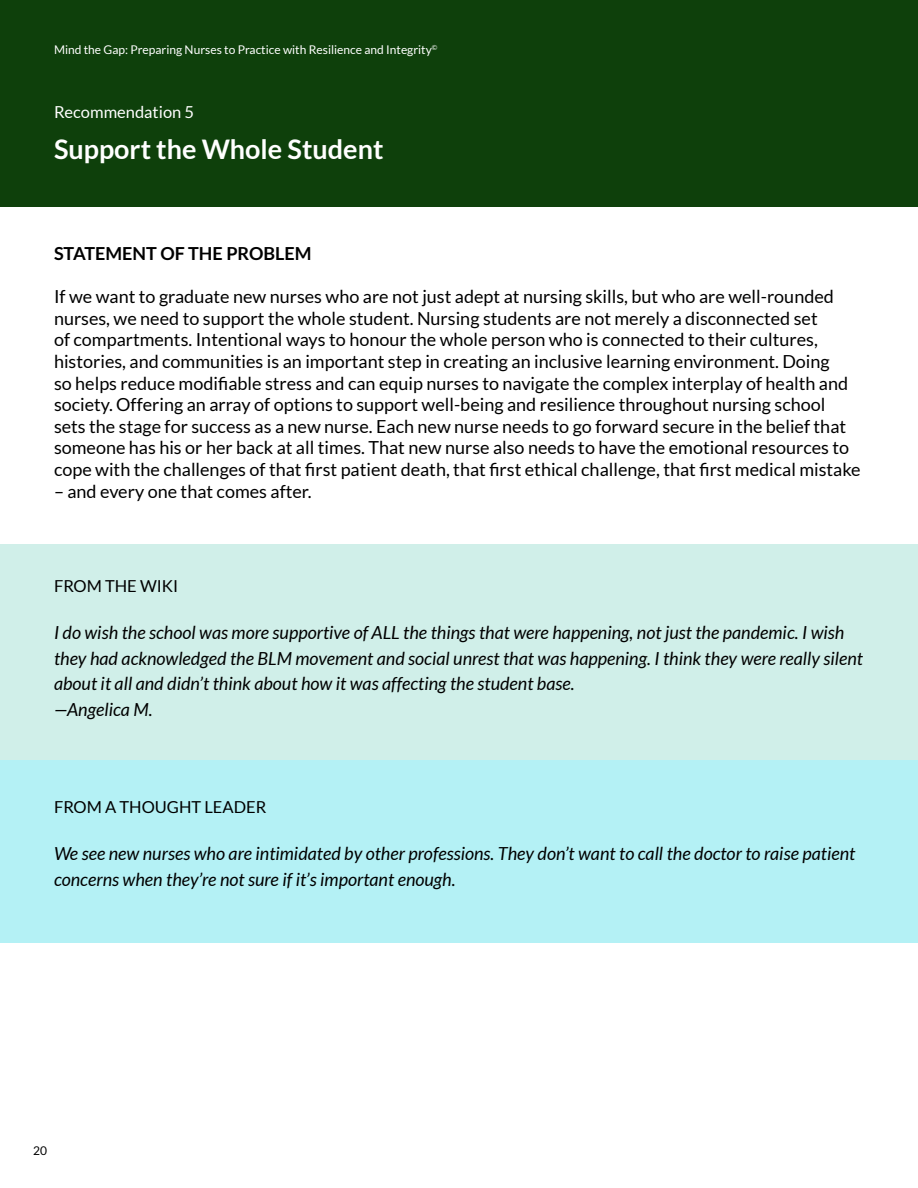
<style>
.page{position:relative;width:918px;height:1188px;background:#fff}
.page>*{position:absolute;margin:0;border:0;box-sizing:border-box;transform-origin:0 0}
.t1{font:700 27px "Lato";color:#fff}
.t2{font:18px/21.6px "Lato";color:#000}
.t3{font:italic 18px/25.5px "Lato";color:#000}
.t4{font:700 18px "Lato";color:#000}
.t5{font:16.5px "Lato";color:#000}
.t6{font:16.5px "Lato";color:#fff}
.t7{font:12px "Lato";color:#fff}
.t8{font:12px "Lato";color:#000}
</style>
<div class="page">
<div style="left:0;top:0;width:918px;height:206px;background:#0e400b"></div>
<div style="left:0;top:760px;width:918px;height:183px;background:#b4f1f5"></div>
<div style="left:0;top:544px;width:918px;height:216px;background:#d0efe9"></div>
<p class="t7" style="left:54px;top:43px;width:385px">Mind the Gap: Preparing Nurses to Practice with Resilience and Integrity<sup>©</sup></p>
<p class="t6" style="left:54px;top:102px;width:142px">Recommendation 5</p>
<h1 class="t1" style="left:54px;top:134px;width:331px">Support the Whole Student</h1>
<p class="t4" style="left:54px;top:243px;width:259px">STATEMENT OF THE PROBLEM</p>
<p class="t2" style="left:54px;top:286px;width:808px">If we want to graduate new nurses who are not just adept at nursing skills, but who are well-rounded nurses, we need to support the whole student. Nursing students are not merely a disconnected set<br>of compartments. Intentional ways to honour the whole person who is connected to their cultures, histories, and communities is an important step in creating an inclusive learning environment. Doing<br>so helps reduce modifiable stress and can equip nurses to navigate the complex interplay of health and society. Offering an array of options to support well-being and resilience throughout nursing school sets the stage for success as a new nurse. Each new nurse needs to go forward secure in the belief that someone has his or her back at all times. That new nurse also needs to have the emotional resources to cope with the challenges of that first patient death, that first ethical challenge, that first medical mistake</p>
<p class="t2" style="left:54px;top:480px;width:259px">– and every one that comes after.</p>
<p class="t5" style="left:54px;top:577px;width:126px">FROM THE WIKI</p>
<p class="t3" style="left:54px;top:620px;width:811px">I do wish the school was more supportive of ALL the things that were happening, not just the pandemic. I wish they had acknowledged the BLM movement and social unrest that was happening. I think they were really silent about it all and didn’t think about how it was affecting the student base.<br>—Angelica M.</p>
<p class="t5" style="left:54px;top:798px;width:214px">FROM A THOUGHT LEADER</p>
<p class="t3" style="left:54px;top:841px;width:803px">We see new nurses who are intimidated by other professions. They don’t want to call the doctor to raise patient concerns when they’re not sure if it’s important enough.</p>
<p class="t8" style="left:33px;top:1144px;width:15px">20</p>
</div>
